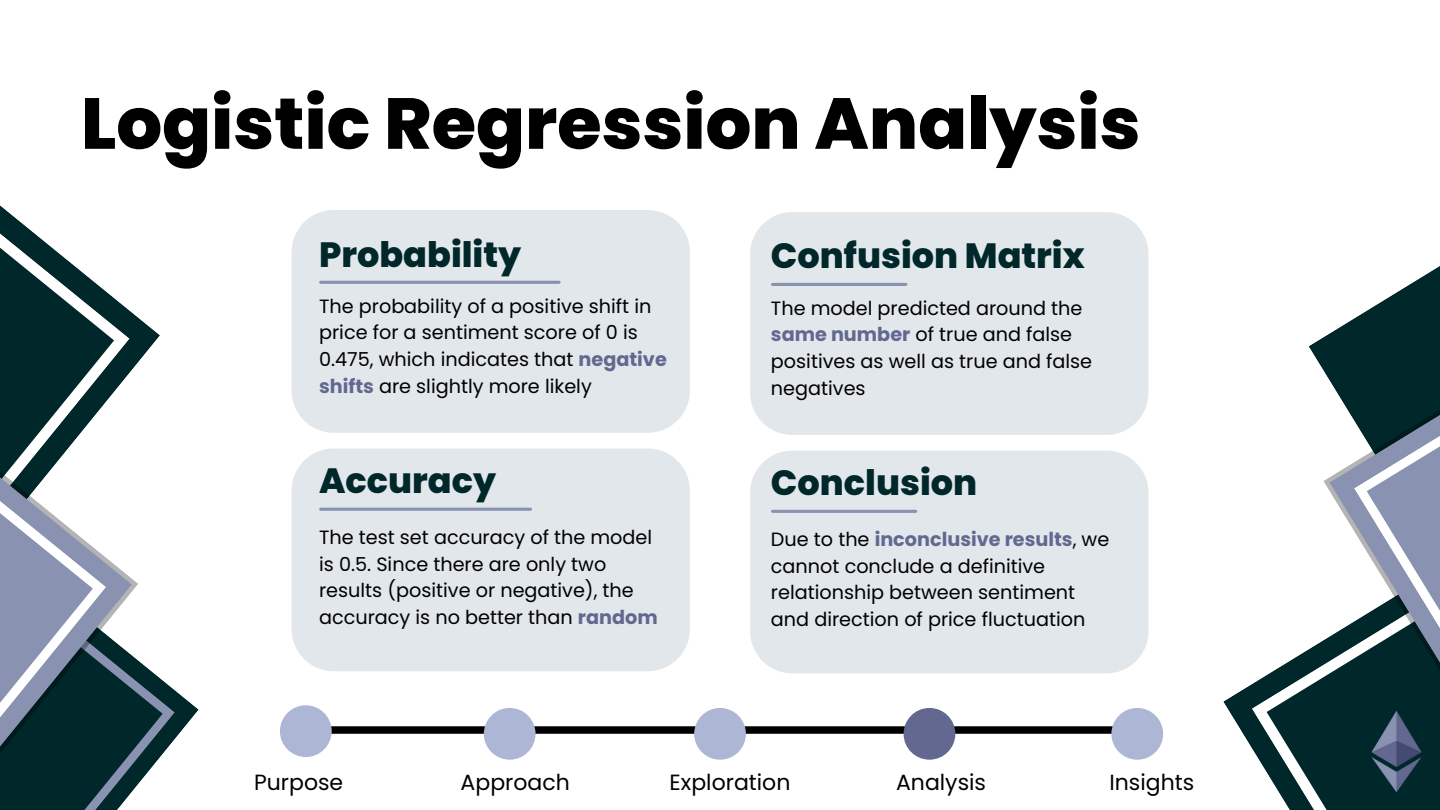
<style>
.page{position:relative;width:1440px;height:810px;background:#fff}
.page>*{position:absolute;margin:0;border:0;box-sizing:border-box;transform-origin:0 0}
.t1{font:800 72px "Poppins";color:#000}
.t2{font:800 35.1px "Poppins";color:#002729}
.t3{font:22px "Poppins";color:#000}
.t4{font:19.2px/26.7px "Poppins";color:#000}
.s1{font-weight:700;color:#62688f}
</style>
<div class="page">
<div style="left:292px;top:210px;width:398px;height:223px;background:#e2e7eb;border-radius:42px"></div>
<hr style="left:321px;top:281px;width:238px;height:3px;background:#8a92b2">
<div style="left:750px;top:212px;width:398px;height:223px;background:#e2e7eb;border-radius:42px"></div>
<hr style="left:772px;top:283px;width:134px;height:3px;background:#8a92b2">
<div style="left:292px;top:449px;width:398px;height:222px;background:#e2e7eb;border-radius:42px"></div>
<hr style="left:321px;top:508px;width:210px;height:3px;background:#8a92b2">
<div style="left:750px;top:451px;width:398px;height:222px;background:#e2e7eb;border-radius:42px"></div>
<hr style="left:773px;top:510px;width:143px;height:3px;background:#8a92b2">
<div style="left:306px;top:726px;width:832px;height:8px;background:#000"></div>
<div style="left:694px;top:708px;width:52px;height:52px;background:#aeb6d6;border-radius:50%"></div>
<div style="left:280px;top:705px;width:52px;height:52px;background:#aeb6d6;border-radius:50%"></div>
<div style="left:484px;top:708px;width:52px;height:52px;background:#aeb6d6;border-radius:50%"></div>
<div style="left:904px;top:708px;width:51px;height:52px;background:#62688f;border-radius:50%"></div>
<div style="left:1111px;top:708px;width:52px;height:52px;background:#aeb6d6;border-radius:50%"></div>
<svg style="left:1223px;top:684px;width:29px;height:64px"></svg>
<svg style="left:1252px;top:640px;width:188px;height:170px;fill:#002729"></svg>
<svg style="left:1309px;top:266px;width:131px;height:104px"></svg>
<svg style="left:1323px;top:309px;width:117px;height:452px"></svg>
<svg style="left:1329px;top:311px;width:111px;height:452px;fill:#002729"></svg>
<svg style="left:1354px;top:336px;width:86px;height:402px;background:#556b76"></svg>
<svg style="left:130px;top:311px;width:30px;height:59px"></svg>
<svg style="left:0;top:205px;width:130px;height:165px;fill:#002729"></svg>
<svg style="left:175px;top:690px;width:24px;height:49px"></svg>
<svg style="left:138px;top:660px;width:37px;height:124px;fill:#03292c"></svg>
<svg style="left:0;top:370px;width:138px;height:422px"></svg>
<svg style="left:0;top:371px;width:132px;height:439px"></svg>
<svg style="left:0;top:397px;width:106px;height:413px"></svg>
<h1 class="t1" style="left:81px;top:73px;width:1061px">Logistic Regression Analysis</h1>
<h2 class="t2" style="left:319px;top:231px;width:204px">Probability</h2>
<h2 class="t2" style="left:771px;top:231px;width:315px">Confusion Matrix</h2>
<p class="t4" style="left:319px;top:293px;width:349px">The probability of a positive shift in price for a sentiment score of 0 is 0.475, which indicates that <span class="s1">negative shifts</span> are slightly more likely</p>
<p class="t4" style="left:771px;top:295px;width:323px">The model predicted around the <span class="s1">same number</span> of true and false positives as well as true and false negatives</p>
<h2 class="t2" style="left:319px;top:456px;width:178px">Accuracy</h2>
<p class="t4" style="left:319px;top:524px;width:340px">The test set accuracy of the model is 0.5. Since there are only two results (positive or negative), the accuracy is no better than <span class="s1">random</span></p>
<h2 class="t2" style="left:771px;top:458px;width:208px">Conclusion</h2>
<p class="t4" style="left:771px;top:526px;width:340px">Due to the <span class="s1">inconclusive results</span>, we cannot conclude a definitive relationship between sentiment and direction of price fluctuation</p>
<p class="t3" style="left:254px;top:767px;width:91px">Purpose</p>
<p class="t3" style="left:461px;top:767px;width:111px">Approach</p>
<p class="t3" style="left:670px;top:767px;width:122px">Exploration</p>
<p class="t3" style="left:896px;top:767px;width:91px">Analysis</p>
<p class="t3" style="left:1109px;top:767px;width:86px">Insights</p>
</div>
